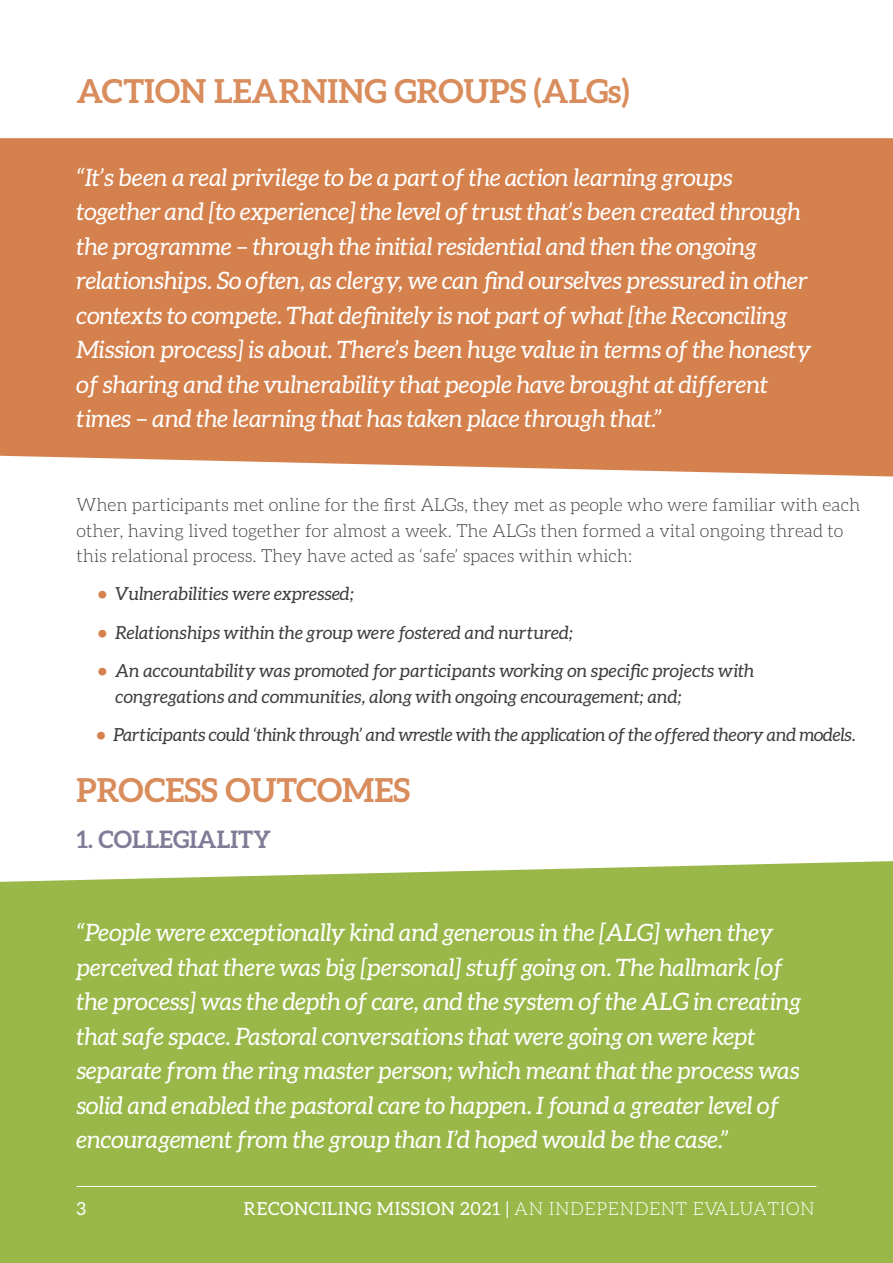
<style>
.page{position:relative;width:893px;height:1263px;background:#fff}
.page>*{position:absolute;margin:0;border:0;box-sizing:border-box;transform-origin:0 0}
.Body_Copy{font:700 33px "Aleo";color:#d98c5c}
.Body_Copy-2{font:italic 24px/34.5px "Aleo";letter-spacing:-.01em;color:#fff}
.Body_Copy-3{font:700 24px "Aleo";color:#807b96}
.Body_Copy-4{font:italic 18px/25.5px "Aleo";color:#3e3e3f}
.Body_Copy-5{font:300 18px/25.5px "Aleo";color:#3e3e3f}
.Body_Copy-6{font:18px "Aleo";letter-spacing:.04em;color:#fff}
.s1{font-weight:700;font-style:normal;color:#d5814d}
.s2{font-weight:300}
</style>
<div class="page">
<div style="left:0;top:861px;width:893px;height:402px;background:#99b849"></div>
<div style="left:0;top:138px;width:893px;height:338px;background:#d5814d"></div>
<hr style="left:77px;top:1186px;width:739px;height:1px;background:#fff">
<svg style="left:892px;top:266px;width:1px;height:183px"></svg>
<svg style="left:892px;top:861px;width:1px;height:120px"></svg>
<p class="Body_Copy" style="left:77px;top:72px;width:554px">ACTION LEARNING GROUPS (ALGs)</p>
<p class="Body_Copy-2" style="left:77px;top:159px;width:736px">“It’s been a real privilege to be a part of the action learning groups together and [to experience] the level of trust that’s been created through the programme – through the initial residential and then the ongoing relationships. So often, as clergy, we can find ourselves pressured in other contexts to compete. That definitely is not part of what [the Reconciling Mission process] is about. There’s been huge value in terms of the honesty of sharing and the vulnerability that people have brought at different times – and the learning that has taken place through that.”</p>
<p class="Body_Copy-5" style="left:77px;top:492px;width:785px">When participants met online for the first ALGs, they met as people who were familiar with each other, having lived together for almost a week. The ALGs then formed a vital ongoing thread to this relational process. They have acted as ‘safe’ spaces within which:</p>
<p class="Body_Copy-4" style="left:98px;top:581px;width:257px"><span class="s1">•</span> Vulnerabilities were expressed;</p>
<p class="Body_Copy-4" style="left:98px;top:619px;width:476px"><span class="s1">•</span> Relationships within the group were fostered and nurtured;</p>
<p class="Body_Copy-4" style="left:116px;top:658px;width:640px;text-indent:-17px"><span class="s1">•</span> An accountability was promoted for participants working on specific projects with congregations and communities, along with ongoing encouragement; and;</p>
<p class="Body_Copy-4" style="left:97px;top:721px;width:760px"><span class="s1">•</span> Participants could ‘think through’ and wrestle with the application of the offered theory and models.</p>
<p class="Body_Copy" style="left:77px;top:771px;width:335px">PROCESS OUTCOMES</p>
<p class="Body_Copy-3" style="left:77px;top:826px;width:196px">1. COLLEGIALITY</p>
<p class="Body_Copy-2" style="left:77px;top:915px;width:726px">“People were exceptionally kind and generous in the [ALG] when they perceived that there was big [personal] stuff going on. The hallmark [of the process] was the depth of care, and the system of the ALG in creating that safe space. Pastoral conversations that were going on were kept separate from the ring master person; which meant that the process was solid and enabled the pastoral care to happen. I found a greater level of encouragement from the group than I’d hoped would be the case.”</p>
<p class="Body_Copy-6" style="left:77px;top:1198px;width:11px">3</p>
<p class="Body_Copy-6" style="left:244px;top:1198px;width:572px">RECONCILING MISSION 2021 | <span class="s2">AN INDEPENDENT EVALUATION</span></p>
</div>
